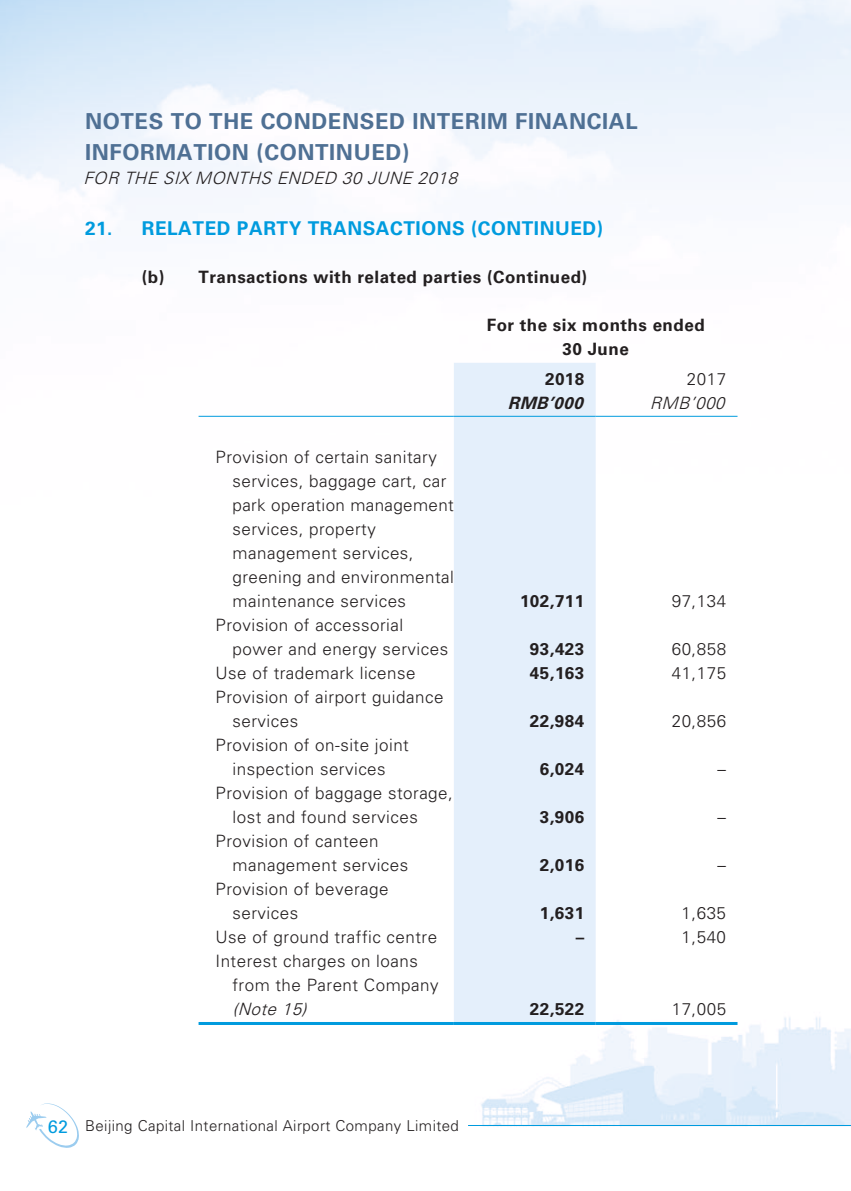
<style>
.page{position:relative;width:851px;height:1191px;background:#fff}
.page>*{position:absolute;margin:0;border:0;box-sizing:border-box;transform-origin:0 0}
.t1{font:700 22px/31px "Univers LT Std";letter-spacing:.03em;color:#4f7094}
.t2{font:700 19px "Univers LT Std";letter-spacing:.03em;color:#009bde}
.t3{font:300 17px/24px "Univers LT Std";letter-spacing:.03em;color:#231f20}
.t4{font:700 17px/24px "Univers LT Std";letter-spacing:.03em;color:#231f20;text-align:center}
.t5{font:italic 300 17px "Univers LT Std";color:#231f20}
.t6{font:italic 700 17px "Univers LT Std";color:#231f20}
.t7{font:300 15px "Univers LT Std";letter-spacing:.03em;color:#231f20}
.s1{font-weight:400;font-size:18px;color:#009bde}
</style>
<div class="page">
<svg style="left:26px;top:1103px;width:53px;height:45px"></svg>
<hr style="left:468px;top:1125px;width:382px;height:1px;background:#009bde">
<div style="left:454px;top:363px;width:141px;height:659px;background:#e4effb"></div>
<hr style="left:198px;top:416px;width:256px;height:1px;background:#009bde">
<hr style="left:454px;top:416px;width:141px;height:1px;background:#009bde">
<hr style="left:595px;top:416px;width:142px;height:1px;background:#009bde">
<hr style="left:198px;top:1022px;width:256px;height:3px;background:#009bde">
<hr style="left:454px;top:1022px;width:141px;height:3px;background:#009bde">
<hr style="left:595px;top:1022px;width:142px;height:3px;background:#009bde">
<p class="t1" style="left:85px;top:106px;width:554px">NOTES TO THE CONDENSED INTERIM FINANCIAL<br>INFORMATION (CONTINUED)</p>
<p class="t5" style="left:83px;top:168px;width:380px">FOR THE SIX MONTHS ENDED 30 JUNE 2018</p>
<p class="t2" style="left:85px;top:217px;width:519px">21. RELATED PARTY TRANSACTIONS (CONTINUED)</p>
<p class="t4" style="left:142px;top:265px;width:447px">(b) Transactions with related parties (Continued)</p>
<p class="t3" style="left:232px;top:444px;width:223px;text-indent:-17px">Provision of certain sanitary services, baggage cart, car park operation management services, property management services, greening and environmental maintenance services</p>
<p class="t3" style="left:232px;top:613px;width:217px;text-indent:-17px">Provision of accessorial power and energy services</p>
<p class="t4" style="left:486px;top:313px;width:219px">For the six months ended<br>30 June</p>
<p class="t4" style="left:545px;top:367px;width:41px">2018</p>
<p class="t3" style="left:686px;top:366px;width:41px">2017</p>
<p class="t6" style="left:508px;top:393px;width:82px">RMB’000</p>
<p class="t5" style="left:649px;top:392px;width:82px">RMB’000</p>
<p class="t4" style="left:520px;top:589px;width:66px">102,711</p>
<p class="t3" style="left:671px;top:589px;width:56px">97,134</p>
<p class="t4" style="left:530px;top:637px;width:56px">93,423</p>
<p class="t3" style="left:671px;top:637px;width:56px">60,858</p>
<p class="t3" style="left:215px;top:661px;width:201px">Use of trademark license</p>
<p class="t4" style="left:530px;top:661px;width:56px">45,163</p>
<p class="t3" style="left:671px;top:661px;width:56px">41,175</p>
<p class="t3" style="left:232px;top:685px;width:212px;text-indent:-17px">Provision of airport guidance services</p>
<p class="t4" style="left:530px;top:709px;width:56px">22,984</p>
<p class="t3" style="left:671px;top:709px;width:56px">20,856</p>
<p class="t3" style="left:215px;top:733px;width:195px;text-align:center">Provision of on-site joint inspection services</p>
<p class="t3" style="left:232px;top:781px;width:222px;text-indent:-17px">Provision of baggage storage, lost and found services</p>
<p class="t3" style="left:232px;top:829px;width:177px;text-indent:-17px">Provision of canteen management services</p>
<p class="t3" style="left:232px;top:877px;width:157px;text-indent:-17px">Provision of beverage services</p>
<p class="t4" style="left:539px;top:757px;width:46px">6,024</p>
<p class="t3" style="left:717px;top:757px;width:10px">–</p>
<p class="t4" style="left:539px;top:805px;width:46px">3,906</p>
<p class="t3" style="left:717px;top:805px;width:10px">–</p>
<p class="t4" style="left:539px;top:853px;width:46px">2,016</p>
<p class="t3" style="left:717px;top:853px;width:10px">–</p>
<p class="t4" style="left:539px;top:901px;width:46px">1,631</p>
<p class="t3" style="left:681px;top:901px;width:46px">1,635</p>
<p class="t3" style="left:215px;top:925px;width:223px">Use of ground traffic centre</p>
<p class="t4" style="left:575px;top:925px;width:10px">–</p>
<p class="t3" style="left:681px;top:925px;width:46px">1,540</p>
<p class="t3" style="left:232px;top:949px;width:208px;text-indent:-17px">Interest charges on loans from the Parent Company</p>
<p class="t5" style="left:232px;top:998px;width:81px">(Note 15)</p>
<p class="t4" style="left:530px;top:997px;width:56px">22,522</p>
<p class="t3" style="left:671px;top:996px;width:56px">17,005</p>
<p class="t7" style="left:48px;top:1116px;width:412px"><span class="s1">62</span> Beijing Capital International Airport Company Limited</p>
</div>
